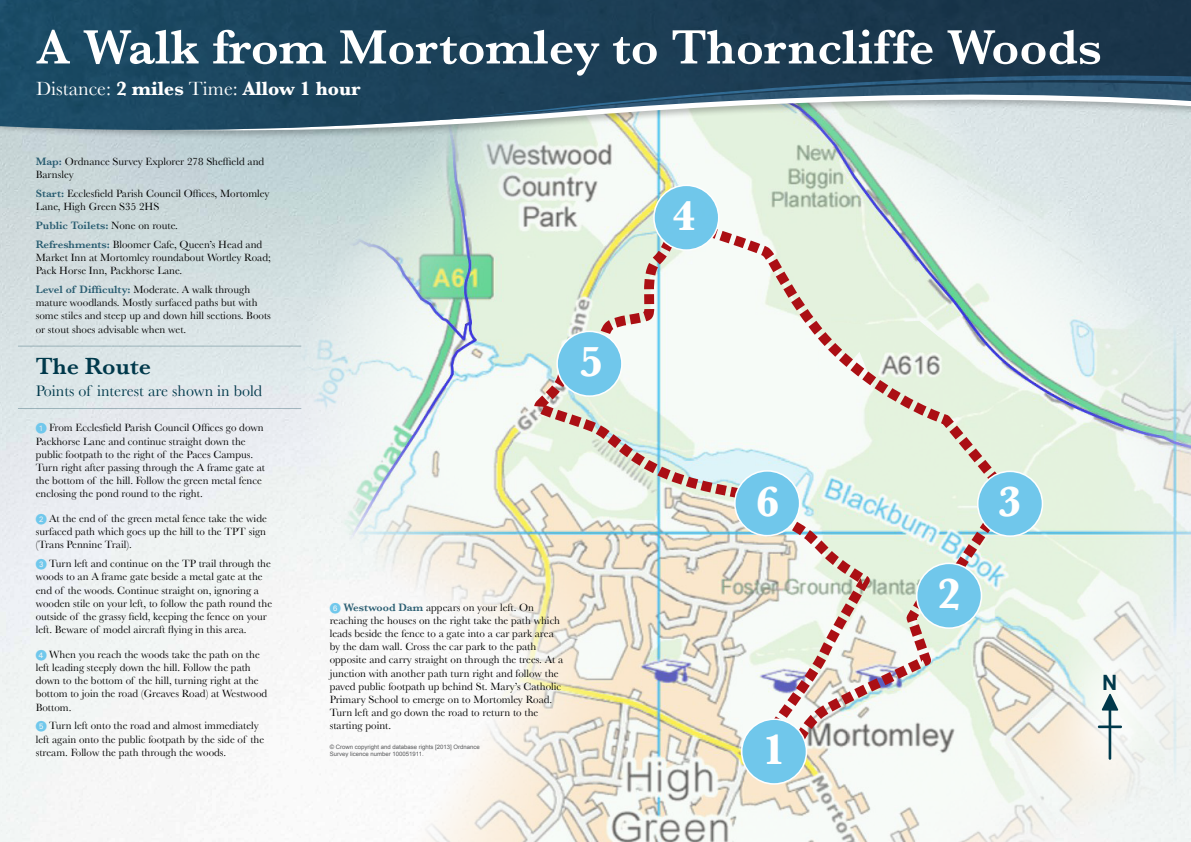
<style>
.page{position:relative;width:1191px;height:842px;background:#fff}
.page>*{position:absolute;margin:0;border:0;box-sizing:border-box;transform-origin:0 0}
.t1{font:600 50px "Baskerville";color:#fff}
.t2{font:700 44px "Baskerville";color:#fff}
.t3{font:600 24px "Baskerville";color:#00394b}
.t4{font:700 21.1px "Arial";color:#00394b}
.t5{font:700 20px "Baskerville";color:#fff}
.t6{font:16px "Baskerville";color:#00394b}
.t7{font:11px/13.2px "Baskerville";color:#000}
.t8{font:6px/7.2px "Arial";color:#58595b}
.s1{font-weight:400}
.s2{font-weight:600;color:#295d71}
.s3{font-family:"Deco Numbers LH Circle";color:#70c8ec}
</style>
<div class="page">
<img style="left:294px;top:226px;width:897px;height:616px">
<svg style="left:537px;top:226px;width:483px;height:534px"></svg>
<div style="left:741px;top:719px;width:65px;height:65px;background:#70c7eb;border-radius:50%"></div>
<div style="left:741px;top:718px;width:66px;height:67px;border:2px solid #fff;border-radius:50%"></div>
<div style="left:916px;top:563px;width:65px;height:65px;background:#70c7eb;border-radius:50%"></div>
<div style="left:916px;top:563px;width:66px;height:66px;border:2px solid #fff;border-radius:50%"></div>
<div style="left:977px;top:471px;width:65px;height:65px;background:#70c7eb;border-radius:50%"></div>
<div style="left:977px;top:471px;width:66px;height:66px;border:2px solid #fff;border-radius:50%"></div>
<div style="left:735px;top:471px;width:64px;height:65px;background:#70c7eb;border-radius:50%"></div>
<div style="left:734px;top:470px;width:66px;height:66px;border:2px solid #fff;border-radius:50%"></div>
<div style="left:654px;top:185px;width:64px;height:65px;background:#70c7eb;border-radius:50%"></div>
<div style="left:557px;top:331px;width:65px;height:65px;background:#70c7eb;border-radius:50%"></div>
<div style="left:556px;top:331px;width:66px;height:66px;border:2px solid #fff;border-radius:50%"></div>
<svg style="left:0;top:133px;width:1191px;height:93px"></svg>
<img style="left:0;top:0;width:1191px;height:133px">
<svg style="left:467px;top:63px;width:724px;height:54px;background:#567183"></svg>
<svg style="left:1039px;top:615px;width:141px;height:203px;fill:#f2f3ef"></svg>
<svg style="left:1101px;top:694px;width:17px;height:17px"></svg>
<hr style="left:1108px;top:703px;width:3px;height:57px;background:#00394b">
<hr style="left:1097px;top:725px;width:25px;height:3px;background:#00394b">
<hr style="left:18px;top:346px;width:283px;height:1px;background:#00394b">
<hr style="left:18px;top:408px;width:283px;height:1px;background:#00394b">
<svg style="left:330px;top:602px;width:10px;height:11px"></svg>
<h1 class="t1" style="left:36px;top:18px;width:1067px">A Walk from Mortomley to Thorncliffe Woods</h1>
<h3 class="t5" style="left:36px;top:76px;width:326px"><span class="s1">Distance:</span> 2 miles <span class="s1">Time:</span> Allow 1 hour</h3>
<p class="t7" style="left:36px;top:154px;width:230px"><span class="s2">Map:</span> Ordnance Survey Explorer 278 Sheffield and<br>Barnsley</p>
<p class="t7" style="left:36px;top:187px;width:235px"><span class="s2">Start:</span> Ecclesfield Parish Council Offices, Mortomley<br>Lane, High Green S35 2HS</p>
<p class="t7" style="left:36px;top:216px;width:228px;line-height:18.9px"><span class="s2">Public Toilets:</span> None on route.<br><span class="s2">Refreshments:</span> Bloomer Cafe, Queen’s Head and</p>
<p class="t7" style="left:36px;top:251px;width:237px">Market Inn at Mortomley roundabout Wortley Road;<br>Pack Horse Inn, Packhorse Lane.</p>
<p class="t7" style="left:36px;top:283px;width:237px"><span class="s2">Level of Difficulty:</span> Moderate. A walk through mature woodlands. Mostly surfaced paths but with some stiles and steep up and down hill sections. Boots or stout shoes advisable when wet.</p>
<h3 class="t3" style="left:36px;top:352px;width:117px">The Route</h3>
<h3 class="t6" style="left:36px;top:381px;width:228px">Points of interest are shown in bold</h3>
<p class="t7" style="left:36px;top:421px;width:231px"><span class="s3">U</span> From Ecclesfield Parish Council Offices go down Packhorse Lane and continue straight down the public footpath to the right of the Paces Campus.<br>Turn right after passing through the A frame gate at the bottom of the hill. Follow the green metal fence enclosing the pond round to the right.</p>
<p class="t7" style="left:36px;top:512px;width:233px;text-align:justify"><span class="s3">V</span> At the end of the green metal fence take the wide surfaced path which goes up the hill to the TPT sign (Trans Pennine Trail).</p>
<p class="t7" style="left:36px;top:557px;width:238px"><span class="s3">W</span> Turn left and continue on the TP trail through the woods to an A frame gate beside a metal gate at the end of the woods. Continue straight on, ignoring a wooden stile on your left, to follow the path round the outside of the grassy field, keeping the fence on your left. Beware of model aircraft flying in this area.</p>
<p class="t7" style="left:36px;top:647px;width:233px"><span class="s3">X</span> When you reach the woods take the path on the left leading steeply down the hill. Follow the path down to the bottom of the hill, turning right at the bottom to join the road (Greaves Road) at Westwood Bottom.</p>
<p class="t7" style="left:36px;top:719px;width:230px"><span class="s3">Y</span> Turn left onto the road and almost immediately left again onto the public footpath by the side of the stream. Follow the path through the woods.</p>
<h2 class="t2" style="left:580px;top:336px;width:25px">5</h2>
<p class="t7" style="left:330px;top:600px;width:235px;text-indent:14px"><span class="s2">Westwood Dam</span> appears on your left. On reaching the houses on the right take the path which leads beside the fence to a gate into a car park area by the dam wall. Cross the car park to the path opposite and carry straight on through the trees. At a junction with another path turn right and follow the paved public footpath up behind St. Mary’s Catholic Primary School to emerge on to Mortomley Road.<br>Turn left and go down the road to return to the starting point.</p>
<p class="t8" style="left:330px;top:743px;width:152px">© Crown copyright and database rights [2013] Ordnance<br>Survey licence number 100051911.</p>
<h2 class="t2" style="left:672px;top:190px;width:25px">4</h2>
<h2 class="t2" style="left:755px;top:476px;width:25px">6</h2>
<h2 class="t2" style="left:998px;top:476px;width:25px">3</h2>
<h2 class="t2" style="left:762px;top:724px;width:25px">1</h2>
<h2 class="t2" style="left:937px;top:568px;width:25px">2</h2>
<h3 class="t4" style="left:1102px;top:668px;width:17px">N</h3>
</div>
